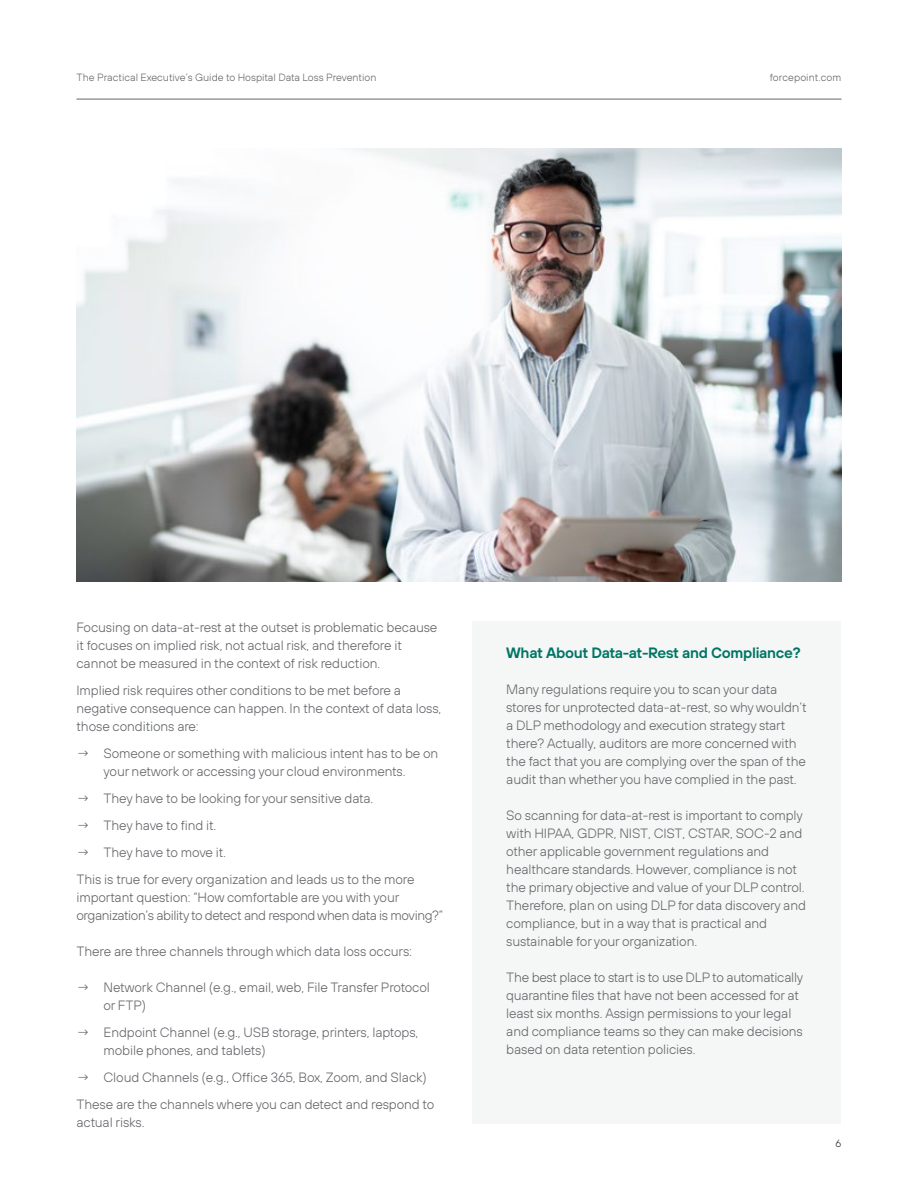
<style>
.page{position:relative;width:918px;height:1188px;background:#fff}
.page>*{position:absolute;margin:0;border:0;box-sizing:border-box;transform-origin:0 0}
.t1{font:600 15px "FP Sans";letter-spacing:-.02em;color:#007565}
.t2{font:300 13.5px/18px "FP Sans";letter-spacing:-.01em;color:#636569}
.t3{font:300 13.5px/18px "FP Sans";letter-spacing:-.03em;color:#636569}
.t4{font:300 10.5px "FP Sans";color:#636569}
.t5{font:300 10.5px "FP Sans";color:#1d252c}
</style>
<div class="page">
<hr style="left:76px;top:99px;width:766px;height:1px;background:#636569">
<div style="left:472px;top:621px;width:370px;height:502px;background:#f5f6f6"></div>
<img style="left:76px;top:148px;width:765px;height:434px">
<p class="t4" style="left:76px;top:71px;width:301px">The Practical Executive’s Guide to Hospital Data Loss Prevention</p>
<p class="t4" style="left:770px;top:71px;width:73px">forcepoint.com</p>
<p class="t2" style="left:76px;top:618px;width:362px">Focusing on data-at-rest at the outset is problematic because it focuses on implied risk, not actual risk, and therefore it cannot be measured in the context of risk reduction.</p>
<p class="t2" style="left:76px;top:681px;width:366px">Implied risk requires other conditions to be met before a negative consequence can happen. In the context of data loss, those conditions are:</p>
<p class="t2" style="left:76px;top:744px;width:363px;text-align:center">→ Someone or something with malicious intent has to be on your network or accessing your cloud environments.</p>
<p class="t2" style="left:76px;top:789px;width:298px">→ They have to be looking for your sensitive data.</p>
<p class="t2" style="left:76px;top:816px;width:141px">→ They have to find it.</p>
<p class="t2" style="left:76px;top:839px;width:340px;line-height:27px">→ They have to move it.<br>This is true for every organization and leads us to the more</p>
<p class="t3" style="left:76px;top:888px;width:368px">important question: “How comfortable are you with your organization’s ability to detect and respond when data is moving?”</p>
<p class="t2" style="left:76px;top:942px;width:337px">There are three channels through which data loss occurs:</p>
<p class="t2" style="left:104px;top:978px;width:328px;text-indent:-27px">→ Network Channel (e.g., email, web, File Transfer Protocol or FTP)</p>
<p class="t2" style="left:104px;top:1023px;width:316px;text-indent:-27px">→ Endpoint Channel (e.g., USB storage, printers, laptops, mobile phones, and tablets)</p>
<p class="t2" style="left:76px;top:1064px;width:359px;line-height:27px">→ Cloud Channels (e.g., Office 365, Box, Zoom, and Slack)<br>These are the channels where you can detect and respond to</p>
<p class="t2" style="left:76px;top:1113px;width:70px">actual risks.</p>
<p class="t1" style="left:506px;top:643px;width:296px">What About Data-at-Rest and Compliance?</p>
<p class="t2" style="left:506px;top:680px;width:302px">Many regulations require you to scan your data stores for unprotected data-at-rest, so why wouldn’t a DLP methodology and execution strategy start there? Actually, auditors are more concerned with the fact that you are complying over the span of the audit than whether you have complied in the past.</p>
<p class="t2" style="left:506px;top:806px;width:301px">So scanning for data-at-rest is important to comply with HIPAA, GDPR, NIST, CIST, CSTAR, SOC-2 and other applicable government regulations and healthcare standards. However, compliance is not the primary objective and value of your DLP control.<br>Therefore, plan on using DLP for data discovery and compliance, but in a way that is practical and sustainable for your organization.</p>
<p class="t2" style="left:506px;top:968px;width:299px">The best place to start is to use DLP to automatically quarantine files that have not been accessed for at least six months. Assign permissions to your legal and compliance teams so they can make decisions based on data retention policies.</p>
<p class="t5" style="left:836px;top:1137px;width:7px">6</p>
</div>
